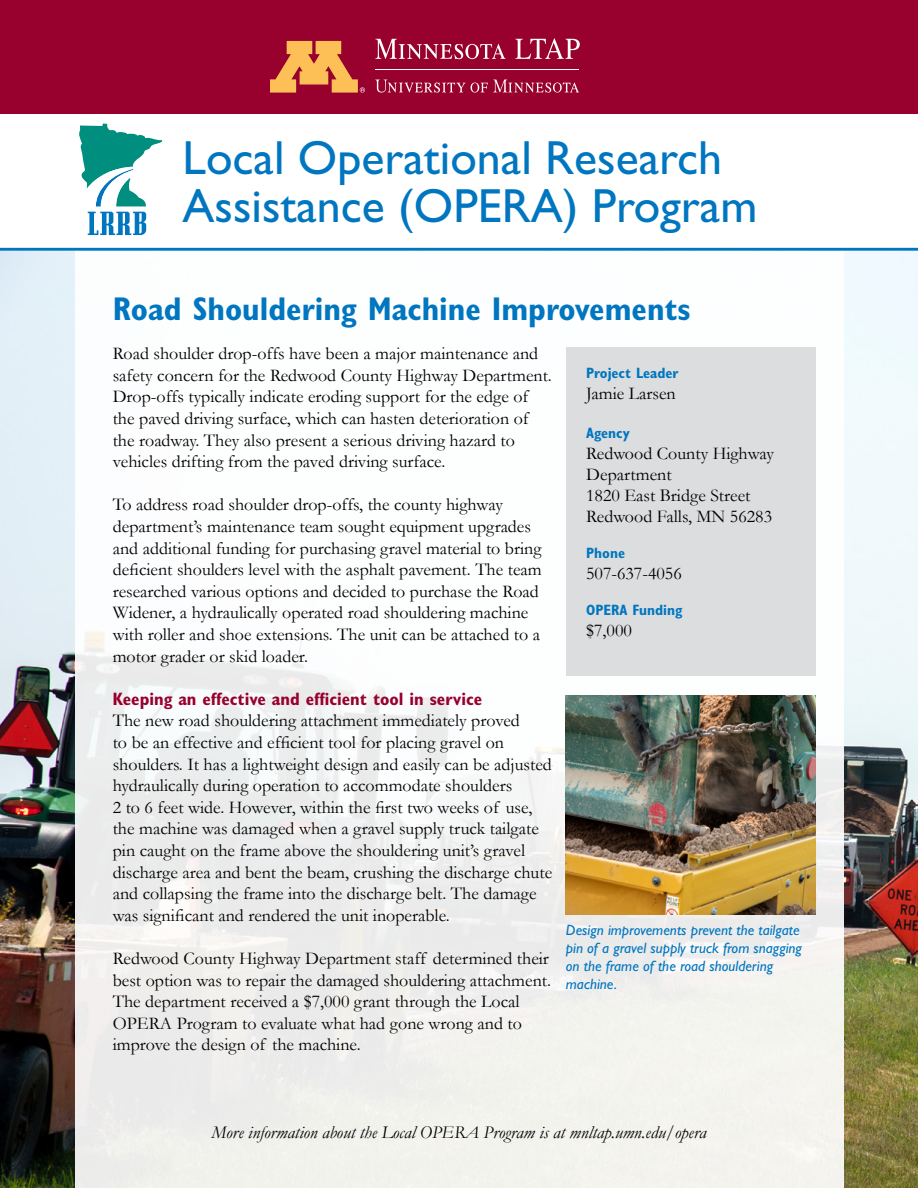
<style>
.page{position:relative;width:918px;height:1188px;background:#fff}
.page>*{position:absolute;margin:0;border:0;box-sizing:border-box;transform-origin:0 0}
.t1{font:48px/48px "Gill Sans Std";color:#0076c0}
.t2{font:700 condensed 33px "Gill Sans Std";color:#0076c0}
.Body{font:18px/21.6px "Garamond";color:#000}
.Italic_Body{font:italic 18px "Garamond";color:#000}
.t3{font:italic 15px/18px "Gill Sans Std";color:#0076c0}
.Category_Header{font:700 condensed 15px "Gill Sans Std";color:#0076c0}
.s1{font-family:"Gill Sans Std";font-weight:700;font-stretch:condensed;color:#98002e}
</style>
<div class="page">
<img style="left:0;top:251px;width:918px;height:937px">
<div style="left:75px;top:203px;width:768px;height:985px;background:linear-gradient(to right,#f5f6f6,#f7f7f5)"></div>
<svg style="left:88px;top:212px;width:58px;height:23px"></svg>
<svg style="left:79px;top:123px;width:83px;height:83px"></svg>
<svg style="left:0;top:248px;width:918px;height:3px;background:#1a84c6"></svg>
<div style="left:0;top:0;width:918px;height:113px;background:#98002e"></div>
<hr style="left:375px;top:69px;width:204px;height:1px;background:#fff">
<svg style="left:270px;top:41px;width:95px;height:52px"></svg>
<svg style="left:376px;top:80px;width:203px;height:13px"></svg>
<svg style="left:375px;top:39px;width:131px;height:20px"></svg>
<svg style="left:515px;top:38px;width:65px;height:21px"></svg>
<img style="left:566px;top:696px;width:250px;height:218px">
<div style="left:566px;top:348px;width:250px;height:328px;background:#dcddde"></div>
<h1 class="t1" style="left:183px;top:134px;width:576px">Local Operational Research<br>Assistance (OPERA) Program</h1>
<p class="t2" style="left:113px;top:289px;width:579px">Road Shouldering Machine Improvements</p>
<p class="Body" style="left:113px;top:342px;width:441px">Road shoulder drop-offs have been a major maintenance and safety concern for the Redwood County Highway Department.<br>Drop-offs typically indicate eroding support for the edge of the paved driving surface, which can hasten deterioration of the roadway. They also present a serious driving hazard to vehicles drifting from the paved driving surface.</p>
<p class="Body" style="left:113px;top:494px;width:431px">To address road shoulder drop-offs, the county highway department’s maintenance team sought equipment upgrades and additional funding for purchasing gravel material to bring deficient shoulders level with the asphalt pavement. The team researched various options and decided to purchase the Road Widener, a hydraulically operated road shouldering machine with roller and shoe extensions. The unit can be attached to a motor grader or skid loader.</p>
<p class="Body" style="left:113px;top:688px;width:441px"><span class="s1">Keeping an effective and efficient tool in service<br></span>The new road shouldering attachment immediately proved<br>to be an effective and efficient tool for placing gravel on shoulders. It has a lightweight design and easily can be adjusted hydraulically during operation to accommodate shoulders<br>2 to 6 feet wide. However, within the first two weeks of use, the machine was damaged when a gravel supply truck tailgate pin caught on the frame above the shouldering unit’s gravel discharge area and bent the beam, crushing the discharge chute and collapsing the frame into the discharge belt. The damage was significant and rendered the unit inoperable.</p>
<p class="Body" style="left:113px;top:947px;width:440px">Redwood County Highway Department staff determined their best option was to repair the damaged shouldering attachment.<br>The department received a $7,000 grant through the Local OPERA Program to evaluate what had gone wrong and to improve the design of the machine.</p>
<p class="Category_Header" style="left:586px;top:364px;width:94px">Project Leader</p>
<p class="Body" style="left:586px;top:383px;width:91px">Jamie Larsen</p>
<p class="Category_Header" style="left:586px;top:424px;width:45px">Agency</p>
<p class="Body" style="left:586px;top:443px;width:189px;line-height:21px">Redwood County Highway<br>Department</p>
<p class="Body" style="left:586px;top:485px;width:166px">1820 East Bridge Street</p>
<p class="Body" style="left:586px;top:506px;width:187px">Redwood Falls, MN 56283</p>
<p class="Category_Header" style="left:586px;top:544px;width:40px">Phone</p>
<p class="Body" style="left:586px;top:563px;width:97px">507-637-4056</p>
<p class="Category_Header" style="left:586px;top:601px;width:98px">OPERA Funding</p>
<p class="Body" style="left:586px;top:620px;width:47px">$7,000</p>
<p class="t3" style="left:566px;top:921px;width:238px">Design improvements prevent the tailgate pin of a gravel supply truck from snagging on the frame of the road shouldering machine.</p>
<p class="Italic_Body" style="left:211px;top:1122px;width:497px">More information about the Local OPERA Program is at mnltap.umn.edu/opera</p>
</div>
